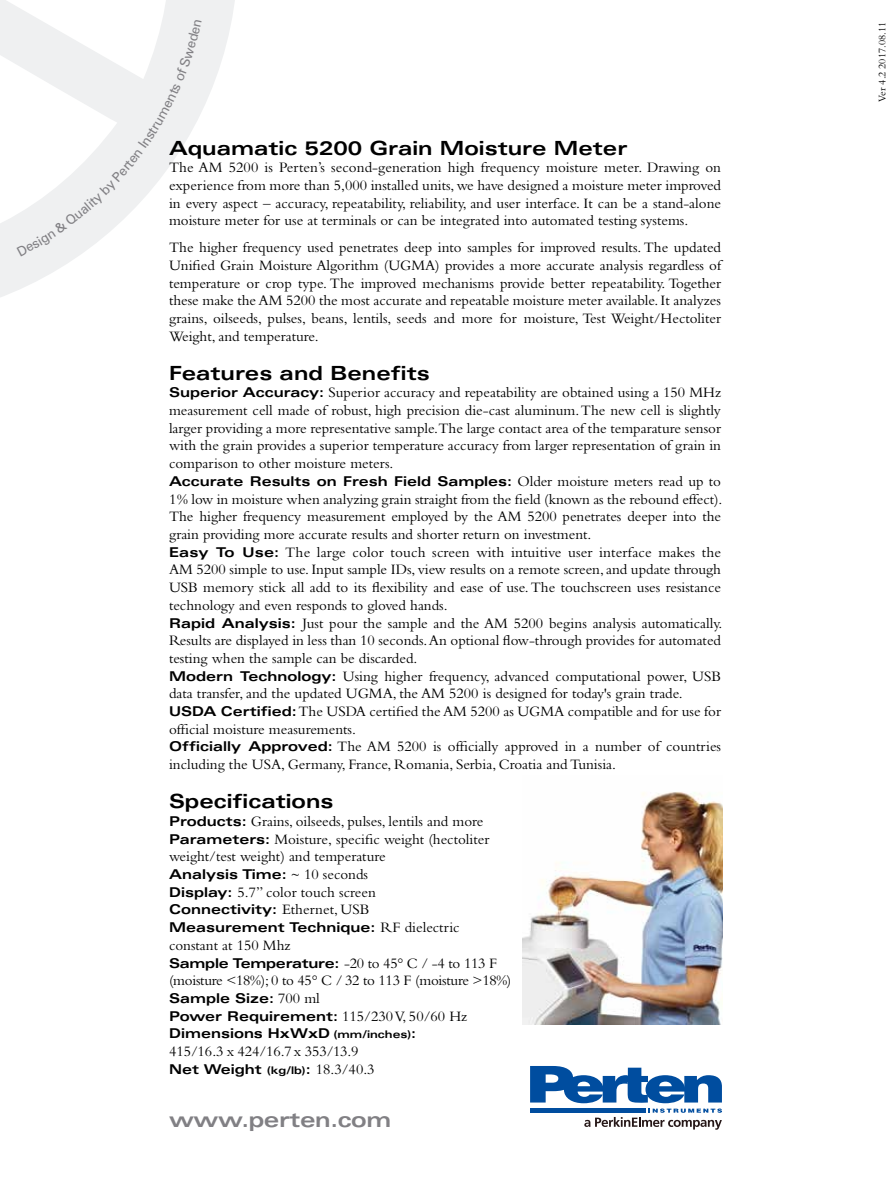
<style>
.page{position:relative;width:893px;height:1191px;background:#fff}
.page>*{position:absolute;margin:0;border:0;box-sizing:border-box;transform-origin:0 0}
.t1{font:700 expanded 21px "Univers";letter-spacing:-.02em;color:#818084}
.t2{font:700 expanded 19.5px "Univers";color:#000}
.t3{font:15px/17.7px "Bembo";color:#000;text-align:justify}
.t4{font:15px "Bembo";letter-spacing:-.02em;color:#000}
.t5{font:700 expanded 13.5px/17.7px "Univers";color:#000}
.t6{font:700 expanded 13.5px "Univers";letter-spacing:-.02em;color:#000}
.t7{font:10.5px "Bembo";color:#000}
.s1{font-family:"Univers";font-weight:700;font-stretch:expanded;font-size:13.5px}
.s2{font-family:"Bembo";font-weight:400;font-stretch:normal;font-size:15px}
.s3{font-family:"Bembo";font-weight:400;font-stretch:normal}
.s4{font-size:10.5px}
</style>
<div class="page">
<svg style="left:0;top:0;width:235px;height:297px"></svg>
<img style="left:522px;top:792px;width:200px;height:232px">
<svg style="left:530px;top:1066px;width:192px;height:63px"></svg>
<svg style="left:17px;top:19px;width:185px;height:237px"></svg>
<h2 class="t2" style="left:169px;top:136px;width:460px">Aquamatic 5200 Grain Moisture Meter</h2>
<p class="t3" style="left:169px;top:158px;width:554px">The AM 5200 is Perten’s second-generation high frequency moisture meter. Drawing on experience from more than 5,000 installed units, we have designed a moisture meter improved in every aspect – accuracy, repeatability, reliability, and user interface. It can be a stand-alone moisture meter for use at terminals or can be integrated into automated testing systems.</p>
<p class="t3" style="left:169px;top:238px;width:554px">The higher frequency used penetrates deep into samples for improved results. The updated Unified Grain Moisture Algorithm (UGMA) provides a more accurate analysis regardless of temperature or crop type. The improved mechanisms provide better repeatability. Together these make the AM 5200 the most accurate and repeatable moisture meter available. It analyzes grains, oilseeds, pulses, beans, lentils, seeds and more for moisture, Test Weight/Hectoliter Weight, and temperature.</p>
<h2 class="t2" style="left:169px;top:361px;width:262px">Features and Benefits</h2>
<p class="t3" style="left:169px;top:383px;width:554px"><span class="s1">Superior Accuracy:</span> Superior accuracy and repeatability are obtained using a 150 MHz measurement cell made of robust, high precision die-cast aluminum. The new cell is slightly larger providing a more representative sample.The large contact area of the temparature sensor with the grain provides a superior temperature accuracy from larger representation of grain in comparison to other moisture meters.</p>
<p class="t5" style="left:169px;top:472px;width:553px">Accurate Results on Fresh Field Samples: <span class="s2">Older moisture meters read up to</span></p>
<p class="t3" style="left:169px;top:490px;width:555px;text-align:left">1% low in moisture when analyzing grain straight from the field (known as the rebound effect).<br>The higher frequency measurement employed by the AM 5200 penetrates deeper into the grain providing more accurate results and shorter return on investment.<br><span class="s1">Easy To Use:</span> The large color touch screen with intuitive user interface makes the AM 5200 simple to use. Input sample IDs, view results on a remote screen, and update through USB memory stick all add to its flexibility and ease of use. The touchscreen uses resistance technology and even responds to gloved hands.<br><span class="s1">Rapid Analysis:</span> Just pour the sample and the AM 5200 begins analysis automatically.<br>Results are displayed in less than 10 seconds. An optional flow-through provides for automated testing when the sample can be discarded.<br><span class="s1">Modern Technology:</span> Using higher frequency, advanced computational power, USB data transfer, and the updated UGMA, the AM 5200 is designed for today's grain trade.<br><span class="s1">USDA Certified:</span> The USDA certified the AM 5200 as UGMA compatible and for use for official moisture measurements.<br><span class="s1">Officially Approved:</span> The AM 5200 is officially approved in a number of countries including the USA, Germany, France, Romania, Serbia, Croatia and Tunisia.</p>
<h2 class="t2" style="left:169px;top:790px;width:166px">Specifications</h2>
<p class="t3" style="left:169px;top:812px;width:322px;text-align:left"><span class="s1">Products:</span> Grains, oilseeds, pulses, lentils and more<br><span class="s1">Parameters:</span> Moisture, specific weight (hectoliter weight/test weight) and temperature</p>
<p class="t5" style="left:169px;top:865px;width:201px">Analysis Time: <span class="s3">~</span> <span class="s2">10 seconds</span></p>
<p class="t3" style="left:169px;top:883px;width:208px"><span class="s1">Display:</span> 5.7” color touch screen</p>
<p class="t5" style="left:169px;top:900px;width:292px">Connectivity: <span class="s2">Ethernet, USB<br></span>Measurement Technique: <span class="s2">RF dielectric</span></p>
<p class="t3" style="left:169px;top:936px;width:123px">constant at 150 Mhz</p>
<p class="t6" style="left:169px;top:955px;width:330px">Sample Temperature: <span class="s2">-20 to 45° C / -4 to 113 F</span></p>
<p class="t4" style="left:169px;top:971px;width:344px">(moisture &lt;18%); 0 to 45° C / 32 to 113 F (moisture &gt;18%)</p>
<p class="t5" style="left:169px;top:989px;width:300px">Sample Size: <span class="s2">700 ml<br></span>Power Requirement: <span class="s2">115/230 V, 50/60 Hz<br></span>Dimensions HxWxD <span class="s4">(mm/inches)</span>:</p>
<p class="t3" style="left:169px;top:1042px;width:191px">415/16.3 x 424/16.7 x 353/13.9</p>
<p class="t5" style="left:169px;top:1060px;width:207px">Net Weight <span class="s4">(kg/lb)</span>: <span class="s2">18.3/40.3</span></p>
<h1 class="t1" style="left:169px;top:1107px;width:224px">www.perten.com</h1>
<p class="t7" style="left:876px;top:102px;width:81px;rotate:-90deg">Ver 4.2 2017.08.11</p>
</div>
